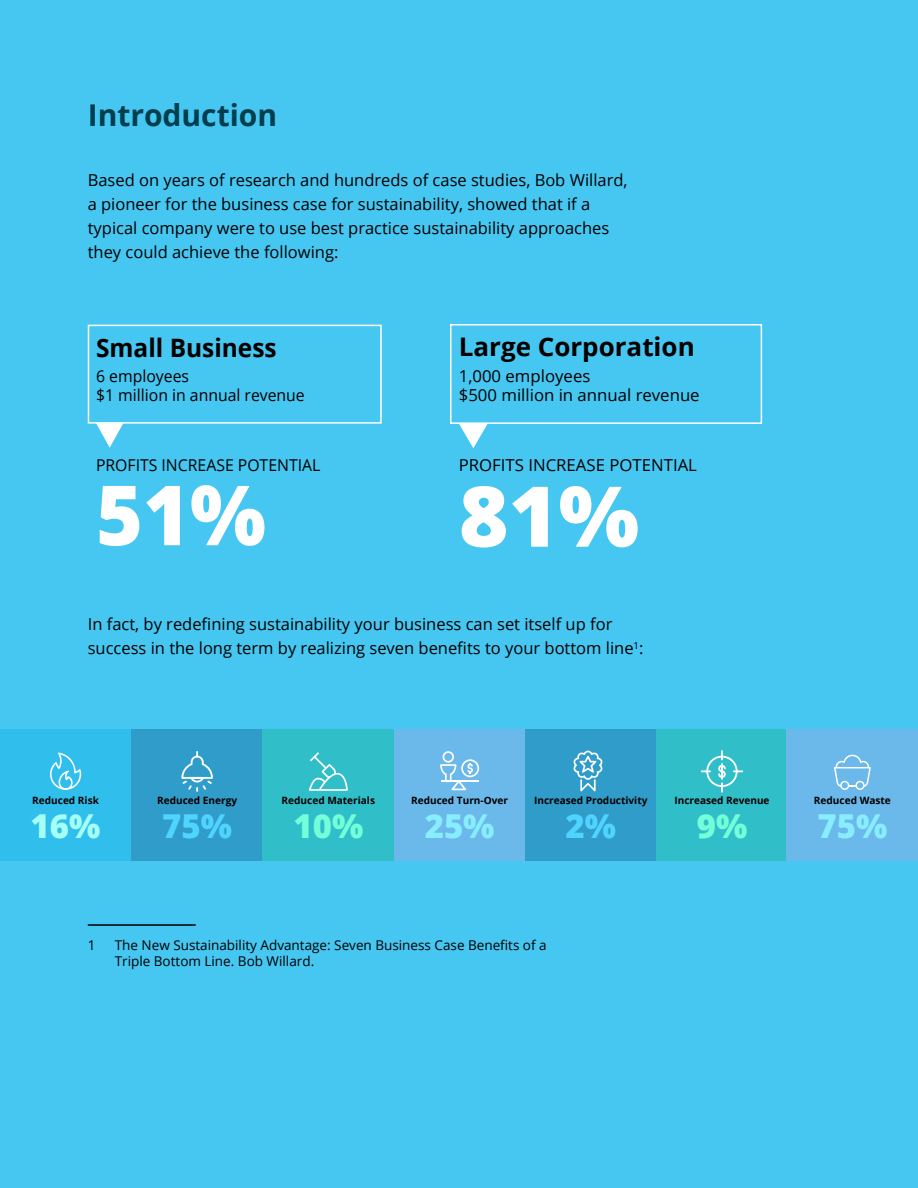
<style>
.page{position:relative;width:918px;height:1188px;background:#45c7f2}
.page>*{position:absolute;margin:0;border:0;box-sizing:border-box;transform-origin:0 0}
.t1{font:800 83.85px "Open Sans";color:#fff}
.t2{font:800 83.1px "Open Sans";color:#fff}
.t3{font:800 33px "Open Sans";color:#87edff}
.t4{font:800 33px "Open Sans";color:#4fd4ff}
.t5{font:800 33px "Open Sans";color:#73ffd9}
.t6{font:800 33px "Open Sans";color:#a6fff5}
.t7{font:700 30px "Open Sans";color:#003d4d}
.t8{font:700 25.65px "Open Sans";color:#000}
.t9{font:700 25.35px "Open Sans";color:#000}
.t10{font:16.5px/24px "Open Sans";color:#000}
.t11{font:16.35px/19.6px "Open Sans";color:#000}
.t12{font:13.5px/16.2px "Open Sans";color:#000}
.t13{font:700 10.05px "Open Sans";color:#000}
</style>
<div class="page">
<div style="left:88px;top:325px;width:294px;height:99px;border:2px solid #fff"></div>
<svg style="left:96px;top:423px;width:27px;height:25px"></svg>
<div style="left:450px;top:324px;width:312px;height:100px;border:2px solid #fff"></div>
<svg style="left:459px;top:423px;width:29px;height:25px"></svg>
<hr style="left:88px;top:924px;width:108px;height:2px;background:#000">
<div style="left:0;top:729px;width:131px;height:131px;background:#30bfed"></div>
<svg style="left:50px;top:753px;width:31px;height:37px"></svg>
<div style="left:132px;top:729px;width:131px;height:131px;background:#309cc9"></div>
<svg style="left:181px;top:751px;width:32px;height:41px"></svg>
<div style="left:263px;top:729px;width:131px;height:131px;background:#30bfc9"></div>
<svg style="left:309px;top:752px;width:39px;height:39px"></svg>
<div style="left:394px;top:729px;width:131px;height:131px;background:#6bb8eb"></div>
<svg style="left:440px;top:751px;width:39px;height:39px"></svg>
<div style="left:525px;top:729px;width:131px;height:131px;background:#309cc9"></div>
<svg style="left:573px;top:751px;width:30px;height:40px"></svg>
<div style="left:656px;top:729px;width:132px;height:131px;background:#30bfc9"></div>
<svg style="left:701px;top:750px;width:42px;height:43px"></svg>
<div style="left:787px;top:729px;width:131px;height:131px;background:#6bb8eb"></div>
<svg style="left:834px;top:755px;width:37px;height:35px"></svg>
<h3 class="t7" style="left:88px;top:94px;width:191px">Introduction</h3>
<p class="t10" style="left:88px;top:168px;width:541px">Based on years of research and hundreds of case studies, Bob Willard, a pioneer for the business case for sustainability, showed that if a typical company were to use best practice sustainability approaches they could achieve the following:</p>
<h3 class="t9" style="left:96px;top:330px;width:182px">Small Business</h3>
<h3 class="t8" style="left:459px;top:329px;width:238px">Large Corporation</h3>
<p class="t11" style="left:96px;top:366px;width:210px">6 employees<br>$1 million in annual revenue</p>
<p class="t10" style="left:459px;top:365px;width:242px;line-height:19.8px">1,000 employees<br>$500 million in annual revenue</p>
<p class="t11" style="left:96px;top:455px;width:226px">PROFITS INCREASE POTENTIAL</p>
<p class="t10" style="left:459px;top:453px;width:240px">PROFITS INCREASE POTENTIAL</p>
<h2 class="t2" style="left:96px;top:452px;width:171px">51%</h2>
<h1 class="t1" style="left:459px;top:452px;width:182px">81%</h1>
<p class="t10" style="left:88px;top:612px;width:557px">In fact, by redefining sustainability your business can set itself up for success in the long term by realizing seven benefits to your bottom line<sup>1</sup>:</p>
<p class="t13" style="left:32px;top:793px;width:68px">Reduced Risk</p>
<h3 class="t6" style="left:31px;top:801px;width:71px">16%</h3>
<p class="t13" style="left:157px;top:793px;width:81px">Reduced Energy</p>
<h3 class="t4" style="left:162px;top:801px;width:71px">75%</h3>
<p class="t13" style="left:282px;top:793px;width:95px">Reduced Materials</p>
<h3 class="t5" style="left:293px;top:801px;width:71px">10%</h3>
<p class="t13" style="left:411px;top:793px;width:98px">Reduced Turn-Over</p>
<h3 class="t3" style="left:425px;top:801px;width:71px">25%</h3>
<p class="t13" style="left:534px;top:793px;width:115px">Increased Productivity</p>
<h3 class="t4" style="left:566px;top:801px;width:52px">2%</h3>
<p class="t13" style="left:674px;top:793px;width:97px">Increased Revenue</p>
<h3 class="t5" style="left:697px;top:801px;width:52px">9%</h3>
<p class="t12" style="left:88px;top:937px;width:9px">1</p>
<p class="t12" style="left:115px;top:937px;width:433px">The New Sustainability Advantage: Seven Business Case Benefits of a<br>Triple Bottom Line. Bob Willard.</p>
<p class="t13" style="left:814px;top:793px;width:78px">Reduced Waste</p>
<h3 class="t3" style="left:817px;top:801px;width:71px">75%</h3>
</div>
